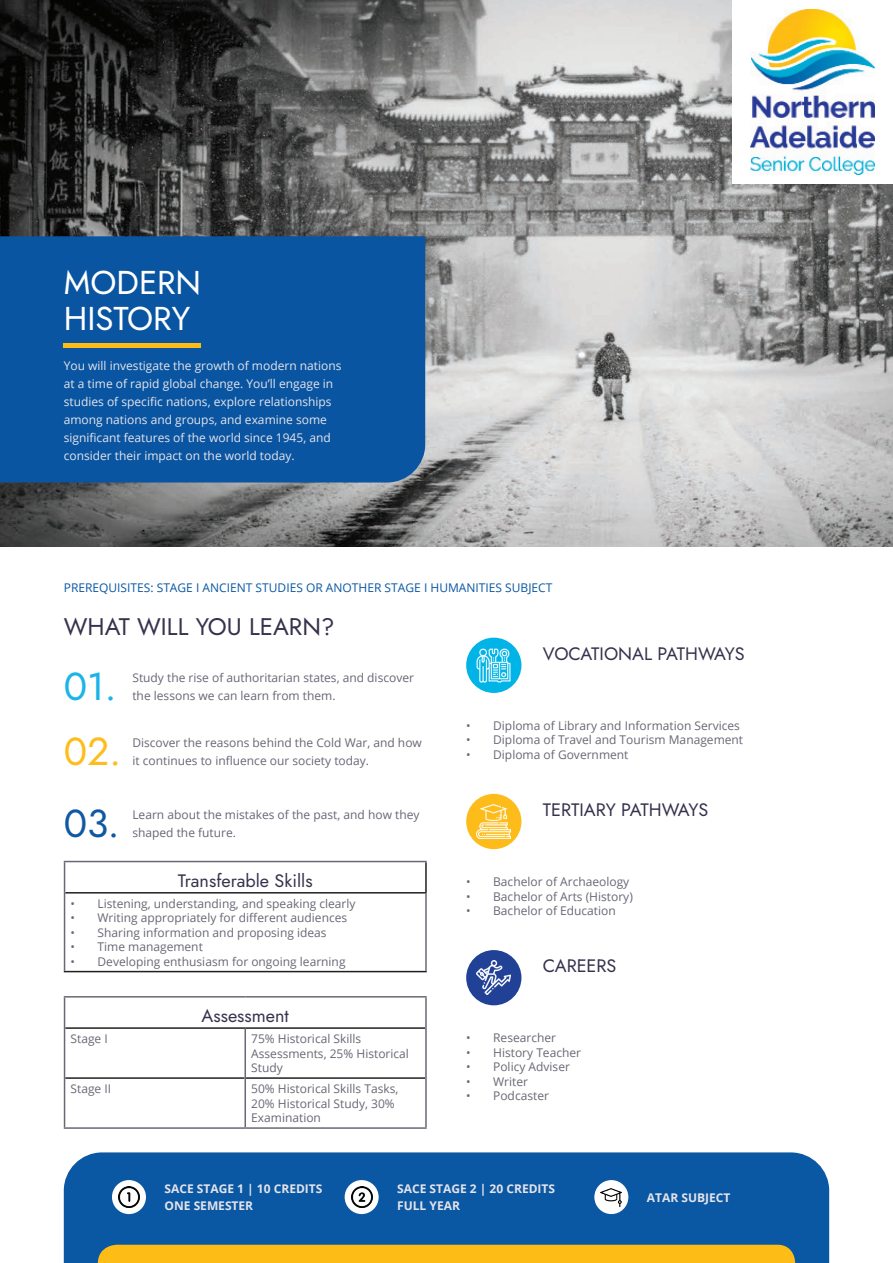
<style>
.page{position:relative;width:893px;height:1263px;background:#fff}
.page>*{position:absolute;margin:0;border:0;box-sizing:border-box;transform-origin:0 0}
.t1{font:39px "Jost";color:#1058a3}
.t2{font:39px "Jost";color:#fdbd1d}
.t3{font:39px "Jost";color:#1ab4e8}
.t4{font:33px/36px "Jost";color:#fff}
.t5{font:24px "Jost";color:#35334d}
.t6{font:18px "Jost";color:#35334d}
.t7{font:18px "Jost";color:#37334d}
.t8{font:12px/14.4px "Open Sans";color:#686876}
.t9{font:12px/18px "Open Sans";color:#e4e4ea}
.t10{font:12px "Open Sans";color:#686776}
.t11{font:700 12px/16.5px "Open Sans";color:#e4e4ea}
.t12{font:12px "Open Sans";color:#0a57a3}
</style>
<div class="page">
<img style="left:0;top:0;width:893px;height:546px">
<div style="left:64px;top:1152px;width:765px;height:111px;background:#0a57a3"></div>
<div style="left:98px;top:1245px;width:697px;height:18px;background:#fdbc16"></div>
<div style="left:0;top:236px;width:425px;height:246px;background:#0a55a2"></div>
<div style="left:64px;top:343px;width:137px;height:5px;background:#fdbc16"></div>
<div style="left:112px;top:1180px;width:34px;height:34px;background:#fff;border-radius:50%"></div>
<img style="left:118px;top:1186px;width:22px;height:22px">
<div style="left:345px;top:1180px;width:34px;height:34px;background:#fff;border-radius:50%"></div>
<img style="left:351px;top:1186px;width:21px;height:22px">
<div style="left:594px;top:1180px;width:34px;height:34px;background:#fff;border-radius:50%"></div>
<img style="left:601px;top:1188px;width:21px;height:19px">
<div style="left:733px;top:0;width:160px;height:184px;background:#fff"></div>
<img style="left:751px;top:9px;width:124px;height:165px">
<hr style="left:65px;top:1027px;width:180px;height:2px;background:#231f20">
<hr style="left:245px;top:1027px;width:180px;height:2px;background:#231f20">
<hr style="left:65px;top:1077px;width:179px;height:2px;background:#231f20">
<hr style="left:246px;top:1077px;width:179px;height:2px;background:#231f20">
<hr style="left:244px;top:1029px;width:2px;height:49px;background:#686876">
<hr style="left:244px;top:1078px;width:2px;height:49px;background:#686876">
<hr style="left:64px;top:996px;width:181px;height:1px;background:#686876">
<hr style="left:64px;top:997px;width:1px;height:31px;background:#686876">
<hr style="left:245px;top:996px;width:182px;height:1px;background:#686876">
<hr style="left:425px;top:997px;width:2px;height:31px;background:#686876">
<hr style="left:64px;top:1028px;width:1px;height:50px;background:#686876">
<hr style="left:425px;top:1028px;width:2px;height:50px;background:#686876">
<hr style="left:64px;top:1078px;width:1px;height:49px;background:#686876">
<hr style="left:425px;top:1078px;width:2px;height:49px;background:#686876">
<hr style="left:64px;top:1127px;width:181px;height:2px;background:#686876">
<hr style="left:245px;top:1127px;width:182px;height:2px;background:#686876">
<hr style="left:425px;top:862px;width:2px;height:30px;background:#231f20">
<hr style="left:65px;top:892px;width:362px;height:1px;background:#231f20">
<hr style="left:64px;top:971px;width:363px;height:1px;background:#231f20">
<hr style="left:425px;top:893px;width:2px;height:78px;background:#686876">
<hr style="left:64px;top:861px;width:363px;height:1px;background:#686876">
<hr style="left:64px;top:862px;width:1px;height:31px;background:#686876">
<hr style="left:64px;top:893px;width:1px;height:78px;background:#686876">
<div style="left:466px;top:794px;width:55px;height:55px;background:#fdbc19;border-radius:50%"></div>
<img style="left:477px;top:804px;width:34px;height:34px">
<div style="left:466px;top:638px;width:55px;height:55px;background:#00b4e7;border-radius:50%"></div>
<img style="left:477px;top:648px;width:34px;height:34px">
<div style="left:466px;top:950px;width:55px;height:55px;background:#214196;border-radius:50%"></div>
<img style="left:477px;top:961px;width:34px;height:34px">
<h2 class="t4" style="left:64px;top:264px;width:139px">MODERN<br>HISTORY</h2>
<p class="t9" style="left:64px;top:357px;width:279px">You will investigate the growth of modern nations at a time of rapid global change. You’ll engage in studies of specific nations, explore relationships among nations and groups, and examine some significant features of the world since 1945, and consider their impact on the world today.</p>
<p class="t12" style="left:64px;top:579px;width:490px">PREREQUISITES: STAGE I ANCIENT STUDIES OR ANOTHER STAGE I HUMANITIES SUBJECT</p>
<h3 class="t5" style="left:64px;top:610px;width:272px">WHAT WILL YOU LEARN?</h3>
<h1 class="t3" style="left:64px;top:660px;width:54px">01.</h1>
<h1 class="t2" style="left:64px;top:725px;width:59px">02.</h1>
<p class="t10" style="left:132px;top:669px;width:283px">Study the rise of authoritarian states, and discover</p>
<p class="t10" style="left:132px;top:687px;width:205px">the lessons we can learn from them.</p>
<p class="t10" style="left:132px;top:735px;width:291px">Discover the reasons behind the Cold War, and how</p>
<p class="t10" style="left:132px;top:753px;width:238px">it continues to influence our society today.</p>
<h1 class="t1" style="left:64px;top:797px;width:57px">03.</h1>
<p class="t10" style="left:132px;top:806px;width:289px">Learn about the mistakes of the past, and how they</p>
<p class="t10" style="left:132px;top:824px;width:105px">shaped the future.</p>
<h3 class="t7" style="left:178px;top:868px;width:136px">Transferable Skills</h3>
<p class="t8" style="left:71px;top:896px;width:287px">• Listening, understanding, and speaking clearly</p>
<p class="t8" style="left:71px;top:910px;width:278px">• Writing appropriately for different audiences</p>
<p class="t8" style="left:71px;top:925px;width:258px">• Sharing information and proposing ideas</p>
<p class="t8" style="left:71px;top:939px;width:134px">• Time management</p>
<p class="t8" style="left:71px;top:954px;width:277px">• Developing enthusiasm for ongoing learning</p>
<h3 class="t7" style="left:202px;top:1003px;width:89px">Assessment</h3>
<p class="t8" style="left:71px;top:1031px;width:39px">Stage I</p>
<p class="t8" style="left:251px;top:1031px;width:159px">75% Historical Skills<br>Assessments, 25% Historical<br>Study</p>
<p class="t8" style="left:71px;top:1081px;width:42px">Stage II</p>
<p class="t8" style="left:251px;top:1081px;width:149px">50% Historical Skills Tasks,<br>20% Historical Study, 30%<br>Examination</p>
<h3 class="t6" style="left:543px;top:641px;width:203px">VOCATIONAL PATHWAYS</h3>
<p class="t8" style="left:466px;top:718px;width:275px">• Diploma of Library and Information Services</p>
<p class="t8" style="left:466px;top:732px;width:278px">• Diploma of Travel and Tourism Management</p>
<p class="t8" style="left:466px;top:747px;width:164px">• Diploma of Government</p>
<h3 class="t6" style="left:543px;top:798px;width:167px">TERTIARY PATHWAYS</h3>
<p class="t8" style="left:466px;top:874px;width:165px">• Bachelor of Archaeology</p>
<p class="t8" style="left:466px;top:889px;width:168px">• Bachelor of Arts (History)</p>
<p class="t8" style="left:466px;top:903px;width:151px">• Bachelor of Education</p>
<h3 class="t6" style="left:543px;top:954px;width:75px">CAREERS</h3>
<p class="t8" style="left:466px;top:1030px;width:91px">• Researcher</p>
<p class="t8" style="left:466px;top:1045px;width:116px">• History Teacher</p>
<p class="t8" style="left:466px;top:1059px;width:105px">• Policy Adviser</p>
<p class="t8" style="left:466px;top:1074px;width:63px">• Writer</p>
<p class="t8" style="left:466px;top:1088px;width:84px">• Podcaster</p>
<p class="t11" style="left:165px;top:1180px;width:159px">SACE STAGE 1 | 10 CREDITS<br>ONE SEMESTER</p>
<p class="t11" style="left:397px;top:1180px;width:159px">SACE STAGE 2 | 20 CREDITS<br>FULL YEAR</p>
<p class="t11" style="left:647px;top:1189px;width:85px">ATAR SUBJECT</p>
</div>
